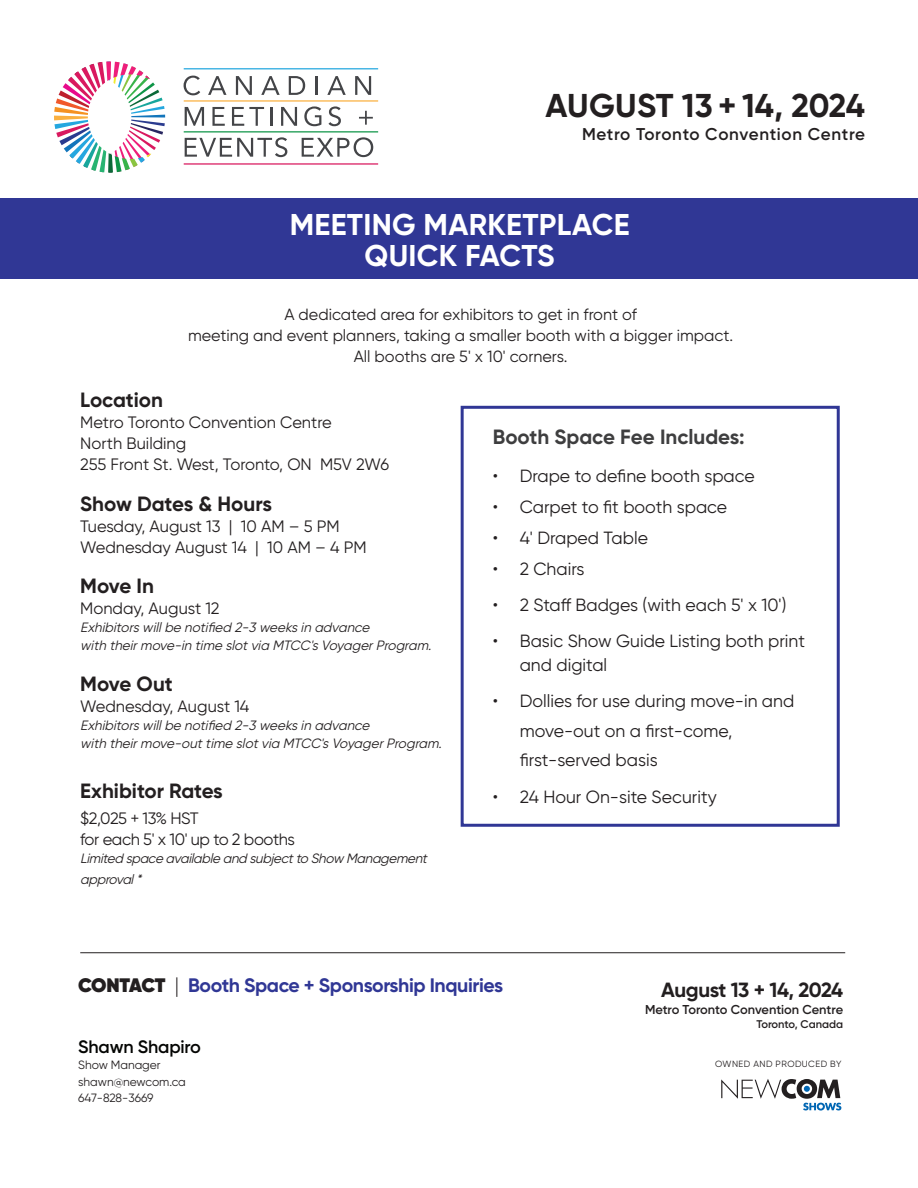
<style>
.page{position:relative;width:918px;height:1188px;background:#fff}
.page>*{position:absolute;margin:0;border:0;box-sizing:border-box;transform-origin:0 0}
.t1{font:700 33px "Gilroy";letter-spacing:-.005em;color:#231f20}
.t2{font:700 30px "Gilroy";letter-spacing:.01em;color:#fff}
.t3{font:700 20.55px "Gilroy";letter-spacing:-.01em;color:#231f20}
.t4{font:700 20.55px "Gilroy";color:#3e3e3f}
.t5{font:700 19.5px "Gilroy";letter-spacing:-.02em;color:#303795}
.t6{font:600 18px "Gilroy";letter-spacing:-.01em;color:#040503}
.t7{font:17.7px/29.5px "Gilroy";color:#231f20}
.t8{font:600 17.1px "Gilroy";letter-spacing:.04em;color:#231f20}
.t9{font:16.5px "Gilroy";color:#231f20}
.t10{font:16.5px/21px "Gilroy";letter-spacing:-.025em;color:#231f20}
.t11{font:16.2px "Gilroy";color:#231f20}
.t12{font:italic 13.5px/18px "Gilroy";color:#231f20}
.t13{font:600 12.9px "Gilroy";color:#231f20}
.t14{font:12px "Gilroy";letter-spacing:-.005em;color:#231f20}
.t15{font:600 11.1px "Gilroy";color:#231f20}
.t16{font:9px "Gilroy";letter-spacing:.05em;color:#231f20}
.s1{font-weight:800;color:#231f20}
.s2{font-family:"Frutiger LT Std";font-weight:300;font-stretch:condensed;color:#231f20}
</style>
<div class="page">
<hr style="left:80px;top:952px;width:765px;height:1px;background:#231f20">
<div style="left:461px;top:406px;width:379px;height:421px;border:3px solid #303795"></div>
<svg style="left:54px;top:61px;width:111px;height:112px"></svg>
<hr style="left:184px;top:100px;width:194px;height:2px;background:#fab040">
<hr style="left:184px;top:68px;width:194px;height:1px;background:#25a7df">
<hr style="left:184px;top:131px;width:194px;height:1px;background:#0e9547">
<hr style="left:184px;top:163px;width:194px;height:2px;background:#d9195f">
<svg style="left:184px;top:76px;width:16px;height:19px"></svg>
<svg style="left:208px;top:76px;width:18px;height:19px"></svg>
<svg style="left:236px;top:76px;width:16px;height:19px"></svg>
<svg style="left:261px;top:76px;width:19px;height:19px"></svg>
<svg style="left:289px;top:76px;width:16px;height:19px"></svg>
<svg style="left:316px;top:76px;width:2px;height:19px"></svg>
<svg style="left:327px;top:76px;width:19px;height:19px"></svg>
<svg style="left:355px;top:76px;width:16px;height:19px"></svg>
<svg style="left:185px;top:107px;width:19px;height:19px"></svg>
<svg style="left:212px;top:107px;width:13px;height:19px"></svg>
<svg style="left:232px;top:107px;width:32px;height:19px"></svg>
<hr style="left:270px;top:107px;width:3px;height:19px;background:#444548">
<svg style="left:281px;top:107px;width:16px;height:19px"></svg>
<svg style="left:304px;top:106px;width:17px;height:20px"></svg>
<svg style="left:329px;top:106px;width:12px;height:20px"></svg>
<svg style="left:359px;top:111px;width:14px;height:14px"></svg>
<svg style="left:185px;top:137px;width:102px;height:20px"></svg>
<svg style="left:302px;top:137px;width:71px;height:20px"></svg>
<div style="left:1px;top:199px;width:917px;height:80px;background:#303795"></div>
<svg style="left:721px;top:1079px;width:120px;height:32px"></svg>
<p class="t1" style="left:546px;top:85px;width:321px">AUGUST 13 + 14, 2024</p>
<p class="t8" style="left:582px;top:124px;width:284px">Metro Toronto Convention Centre</p>
<p class="t2" style="left:290px;top:205px;width:341px">MEETING MARKETPLACE</p>
<p class="t2" style="left:365px;top:236px;width:192px">QUICK FACTS</p>
<p class="t11" style="left:284px;top:305px;width:354px">A dedicated area for exhibitors to get in front of</p>
<p class="t11" style="left:188px;top:326px;width:547px">meeting and event planners, taking a smaller booth with a bigger impact.</p>
<p class="t11" style="left:354px;top:347px;width:215px">All booths are 5' x 10' corners.</p>
<p class="t3" style="left:80px;top:387px;width:84px">Location</p>
<p class="t9" style="left:80px;top:413px;width:253px">Metro Toronto Convention Centre</p>
<p class="t9" style="left:80px;top:434px;width:108px">North Building</p>
<p class="t9" style="left:80px;top:455px;width:311px">255 Front St. West, Toronto, ON M5V 2W6</p>
<p class="t3" style="left:80px;top:491px;width:193px">Show Dates &amp; Hours</p>
<p class="t9" style="left:80px;top:516px;width:261px">Tuesday, August 13 | 10 AM – 5 PM</p>
<p class="t9" style="left:80px;top:537px;width:288px">Wednesday August 14 | 10 AM – 4 PM</p>
<p class="t3" style="left:80px;top:573px;width:75px">Move In</p>
<p class="t9" style="left:80px;top:599px;width:141px">Monday, August 12</p>
<p class="t12" style="left:80px;top:619px;width:356px">Exhibitorswillbe notified 2-3 weeksin advance<br>with theirmove-in time slotvia MTCC'sVoyagerProgram.</p>
<p class="t3" style="left:80px;top:671px;width:94px">Move Out</p>
<p class="t9" style="left:80px;top:696px;width:171px">Wednesday, August 14</p>
<p class="t12" style="left:80px;top:716px;width:366px">Exhibitorswillbe notified 2-3 weeksin advance<br>with theirmove-outtime slotvia MTCC'sVoyagerProgram.</p>
<p class="t3" style="left:80px;top:778px;width:144px">Exhibitor Rates</p>
<p class="t10" style="left:80px;top:807px;width:216px">$2,025 + 13% HST<br>for each 5' x 10' up to 2 booths</p>
<p class="t12" style="left:80px;top:847px;width:352px;line-height:21px">Limited space available and subjectto Show Management approval*</p>
<p class="t4" style="left:493px;top:424px;width:254px">Booth Space Fee Includes:</p>
<p class="t7" style="left:493px;top:461px;width:264px">• Drape to define booth space</p>
<p class="t7" style="left:493px;top:492px;width:236px">• Carpet to fit booth space</p>
<p class="t7" style="left:493px;top:523px;width:157px">• 4' Draped Table</p>
<p class="t7" style="left:493px;top:554px;width:93px">• 2 Chairs</p>
<p class="t7" style="left:493px;top:590px;width:295px">• 2 Staff Badges (with each 5' x 10')</p>
<p class="t7" style="left:520px;top:629px;width:287px;line-height:24.2px;text-indent:-27px">• Basic Show Guide Listing both print and digital</p>
<p class="t7" style="left:520px;top:686px;width:276px;text-indent:-27px">• Dollies for use during move-in and move-out on a first-come, first-served basis</p>
<p class="t7" style="left:493px;top:781px;width:226px">• 24 Hour On-site Security</p>
<p class="t5" style="left:78px;top:973px;width:426px"><span class="s1">CONTACT</span> <span class="s2">|</span> Booth Space + Sponsorship Inquiries</p>
<p class="t6" style="left:78px;top:1035px;width:124px">Shawn Shapiro</p>
<p class="t14" style="left:78px;top:1058px;width:84px">Show Manager</p>
<p class="t14" style="left:78px;top:1074px;width:109px">shawn@newcom.ca</p>
<p class="t14" style="left:78px;top:1091px;width:77px">647-828-3669</p>
<p class="t3" style="left:661px;top:977px;width:183px">August 13 + 14, 2024</p>
<p class="t13" style="left:645px;top:1002px;width:200px">Metro Toronto Convention Centre</p>
<p class="t15" style="left:756px;top:1017px;width:88px">Toronto, Canada</p>
<p class="t16" style="left:715px;top:1059px;width:128px">OWNED AND PRODUCED BY</p>
</div>
